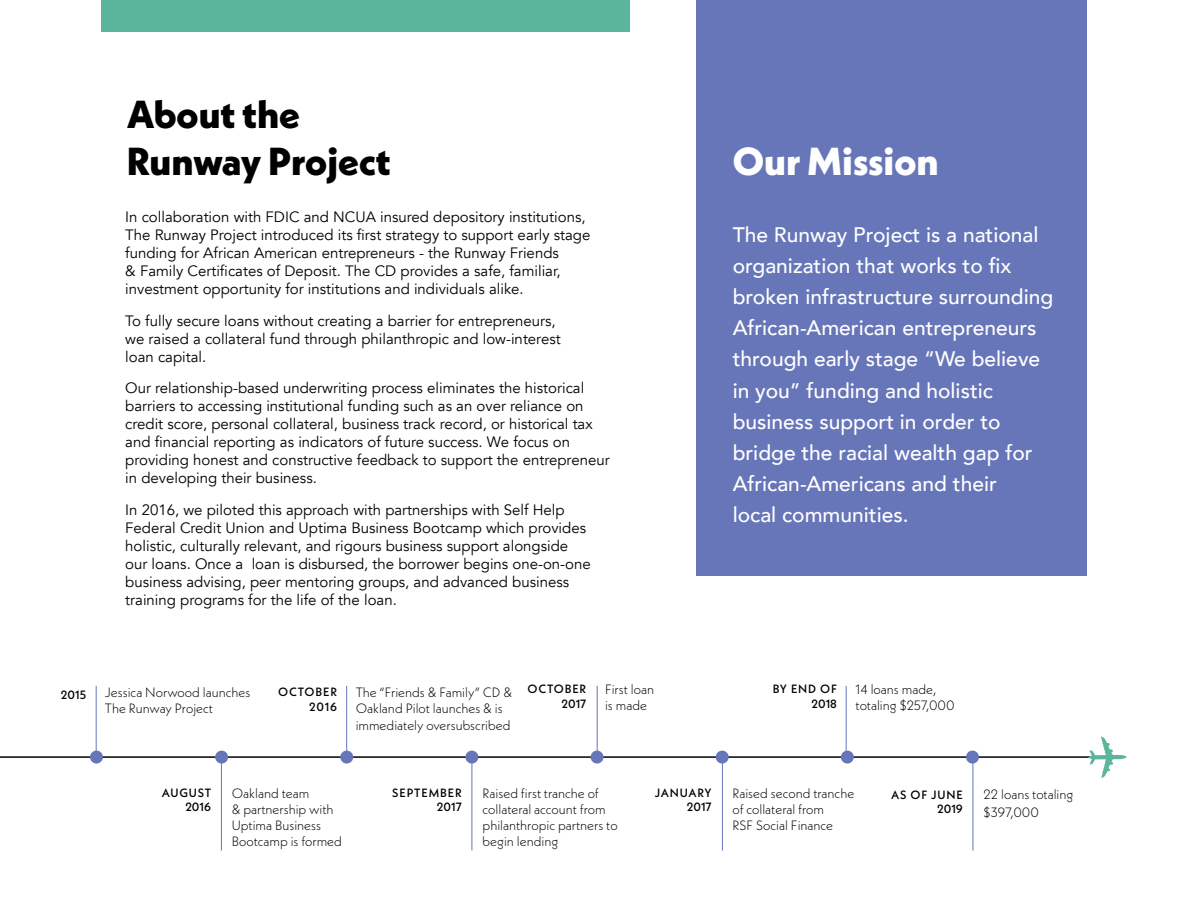
<style>
.page{position:relative;width:1188px;height:918px;background:#fff}
.page>*{position:absolute;margin:0;border:0;box-sizing:border-box;transform-origin:0 0}
.t1{font:800 39px/46.8px "Neue Kabel";color:#000}
.t2{font:800 39px "Neue Kabel";color:#fff}
.t3{font:500 21px/31.2px "Avenir";color:#fff}
.t4{font:15px/18px "Avenir";color:#000}
.t5{font:300 13.5px/16.2px "Neue Kabel";color:#000}
.t6{font:500 12px/14.4px "Neue Kabel";letter-spacing:.055em;color:#000;text-align:right}
.t7{font:500 12px/14.4px "Neue Kabel";letter-spacing:.03em;color:#000;text-align:right}
</style>
<div class="page">
<hr style="left:96px;top:686px;width:1px;height:65px;background:#6776b9">
<hr style="left:346px;top:686px;width:1px;height:65px;background:#6776b9">
<hr style="left:597px;top:686px;width:1px;height:65px;background:#6776b9">
<hr style="left:846px;top:686px;width:1px;height:65px;background:#6776b9">
<hr style="left:221px;top:758px;width:1px;height:92px;background:#6776b9">
<hr style="left:472px;top:758px;width:1px;height:92px;background:#6776b9">
<hr style="left:722px;top:758px;width:1px;height:92px;background:#6776b9">
<hr style="left:973px;top:758px;width:1px;height:92px;background:#6776b9">
<hr style="left:0;top:756px;width:1091px;height:2px;background:#000">
<div style="left:90px;top:751px;width:13px;height:13px;background:#6776b9;border-radius:50%"></div>
<div style="left:215px;top:751px;width:13px;height:13px;background:#6776b9;border-radius:50%"></div>
<div style="left:340px;top:751px;width:13px;height:13px;background:#6776b9;border-radius:50%"></div>
<div style="left:465px;top:751px;width:13px;height:13px;background:#6776b9;border-radius:50%"></div>
<div style="left:591px;top:751px;width:13px;height:13px;background:#6776b9;border-radius:50%"></div>
<div style="left:716px;top:751px;width:13px;height:13px;background:#6776b9;border-radius:50%"></div>
<div style="left:841px;top:751px;width:13px;height:13px;background:#6776b9;border-radius:50%"></div>
<div style="left:966px;top:751px;width:13px;height:13px;background:#6776b9;border-radius:50%"></div>
<svg style="left:1088px;top:736px;width:39px;height:42px"></svg>
<div style="left:101px;top:0;width:529px;height:32px;background:#5bb59c"></div>
<div style="left:696px;top:0;width:391px;height:576px;background:#6776b9"></div>
<h1 class="t1" style="left:127px;top:91px;width:265px">About the<br>Runway Project</h1>
<p class="t4" style="left:125px;top:208px;width:467px">In collaboration with FDIC and NCUA insured depository institutions, The Runway Project introduced its first strategy to support early stage funding for African American entrepreneurs - the Runway Friends<br>&amp; Family Certificates of Deposit. The CD provides a safe, familiar, investment opportunity for institutions and individuals alike.</p>
<p class="t4" style="left:125px;top:312px;width:437px">To fully secure loans without creating a barrier for entrepreneurs, we raised a collateral fund through philanthropic and low-interest loan capital.</p>
<p class="t4" style="left:125px;top:379px;width:486px">Our relationship-based underwriting process eliminates the historical barriers to accessing institutional funding such as an over reliance on credit score, personal collateral, business track record, or historical tax and financial reporting as indicators of future success. We focus on providing honest and constructive feedback to support the entrepreneur in developing their business.</p>
<p class="t4" style="left:125px;top:501px;width:467px">In 2016, we piloted this approach with partnerships with Self Help Federal Credit Union and Uptima Business Bootcamp which provides holistic, culturally relevant, and rigours business support alongside our loans. Once a loan is disbursed, the borrower begins one-on-one business advising, peer mentoring groups, and advanced business training programs for the life of the loan.</p>
<h1 class="t2" style="left:733px;top:137px;width:207px">Our Mission</h1>
<p class="t3" style="left:733px;top:217px;width:322px">The Runway Project is a national organization that works to fix broken infrastructure surrounding<br>African-American entrepreneurs through early stage “We believe in you” funding and holistic business support in order to bridge the racial wealth gap for<br>African-Americans and their<br>local communities.</p>
<p class="t6" style="left:61px;top:687px;width:27px">2015</p>
<p class="t6" style="left:278px;top:685px;width:60px">OCTOBER<br>2016</p>
<p class="t6" style="left:528px;top:682px;width:60px">OCTOBER<br>2017</p>
<p class="t7" style="left:773px;top:682px;width:66px">BY END OF<br>2018</p>
<p class="t5" style="left:105px;top:684px;width:147px">Jessica Norwood launches<br>The Runway Project</p>
<p class="t5" style="left:356px;top:684px;width:158px">The “Friends &amp; Family” CD &amp;<br>Oakland Pilot launches &amp; is immediately oversubscribed</p>
<p class="t5" style="left:605px;top:681px;width:51px">First loan is made</p>
<p class="t5" style="left:856px;top:681px;width:101px">14 loans made, totaling $257,000</p>
<p class="t5" style="left:232px;top:785px;width:112px">Oakland team<br>&amp; partnership with<br>Uptima Business<br>Bootcamp is formed</p>
<p class="t5" style="left:483px;top:785px;width:136px">Raised first tranche of collateral account from philanthropic partners to begin lending</p>
<p class="t5" style="left:733px;top:785px;width:123px">Raised second tranche of collateral from<br>RSF Social Finance</p>
<p class="t5" style="left:984px;top:785px;width:91px;line-height:18px">22 loans totaling $397,000</p>
<p class="t6" style="left:162px;top:786px;width:51px">AUGUST<br>2016</p>
<p class="t6" style="left:392px;top:786px;width:71px">SEPTEMBER<br>2017</p>
<p class="t6" style="left:655px;top:786px;width:58px">JANUARY<br>2017</p>
<p class="t6" style="left:891px;top:787px;width:73px">AS OF JUNE<br>2019</p>
</div>
